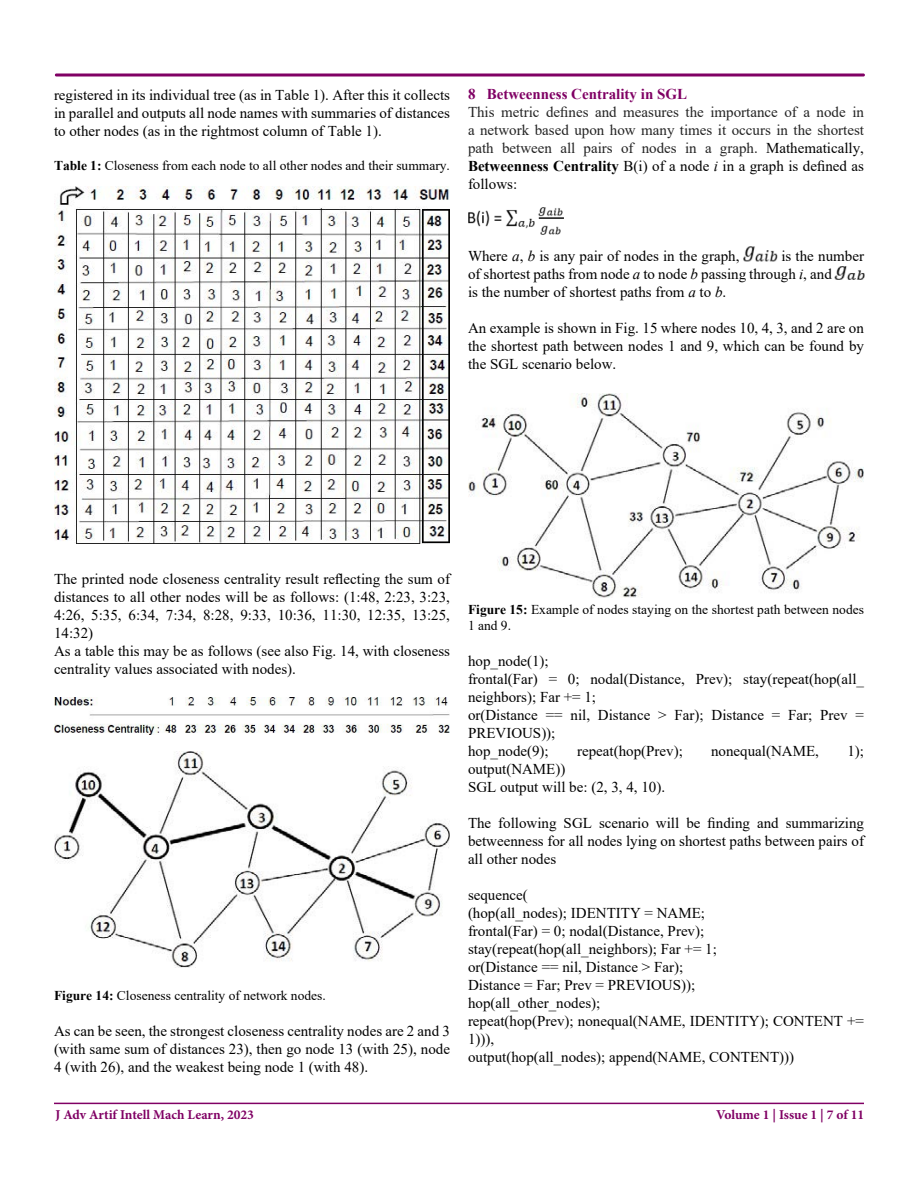
<style>
.page{position:relative;width:918px;height:1188px;background:#fff}
.page>*{position:absolute;margin:0;border:0;box-sizing:border-box;transform-origin:0 0}
.t1{font:15px/18px "Times New Roman";color:#000}
.t2{font:15px/18px "Times New Roman";color:#232323;text-align:justify}
.t3{font:700 15px "Times New Roman";color:#800064}
.t4{font:13.5px/16.2px "Times New Roman";color:#000}
.t5{font:700 13.5px "Minion Pro";color:#800064}
.s1{font-weight:700}
.s2{color:#000}
.s3{font-weight:700;color:#000}
.s4{font-style:italic;color:#000}
.s5{font-style:italic}
</style>
<div class="page">
<hr style="left:54px;top:1103px;width:810px;height:1px;background:#800064">
<div style="left:55px;top:74px;width:810px;height:2px;border:2px solid #800064"></div>
<img style="left:468px;top:208px;width:96px;height:26px">
<img style="left:744px;top:247px;width:33px;height:14px">
<img style="left:835px;top:266px;width:29px;height:13px">
<img style="left:54px;top:697px;width:396px;height:37px">
<img style="left:54px;top:752px;width:396px;height:215px">
<img style="left:54px;top:186px;width:396px;height:357px">
<img style="left:468px;top:394px;width:396px;height:204px">
<p class="t1" style="left:54px;top:85px;width:398px;text-align:justify">registered in its individual tree (as in Table 1). After this it collects in parallel and outputs all node names with summaries of distances to other nodes (as in the rightmost column of Table 1).</p>
<p class="t4" style="left:54px;top:157px;width:398px"><span class="s1">Table 1:</span> Closeness from each node to all other nodes and their summary.</p>
<p class="t3" style="left:468px;top:84px;width:221px">8 Betweenness Centrality in SGL</p>
<p class="t2" style="left:468px;top:103px;width:398px">This metric defines and measures the importance of a node in a network based upon how many times it occurs in the shortest path between all pairs of nodes in a graph. <span class="s2">Mathematically, </span><span class="s3">Betweenness Centrality</span> <span class="s2">B(i) of a node</span> <span class="s4">i</span> <span class="s2">in a graph is defined as follows:</span></p>
<p class="t1" style="left:468px;top:247px;width:398px;text-indent:313px">is the number of shortest paths from node <span class="s5">a</span> to node <span class="s5">b</span> passing through <span class="s5">i</span>, and<br>is the number of shortest paths from <span class="s5">a</span> to <span class="s5">b</span>.</p>
<p class="t1" style="left:468px;top:319px;width:398px;text-align:justify">An example is shown in Fig. 15 where nodes 10, 4, 3, and 2 are on the shortest path between nodes 1 and 9, which can be found by the SGL scenario below.</p>
<p class="t1" style="left:468px;top:247px;width:273px">Where <span class="s5">a</span>, <span class="s5">b</span> is any pair of nodes in the graph,</p>
<p class="t1" style="left:54px;top:569px;width:398px">The printed node closeness centrality result reflecting the sum of distances to all other nodes will be as follows: (1:48, 2:23, 3:23, 4:26, 5:35, 6:34, 7:34, 8:28, 9:33, 10:36, 11:30, 12:35, 13:25, 14:32)<br>As a table this may be as follows (see also Fig. 14, with closeness centrality values associated with nodes).</p>
<p class="t4" style="left:54px;top:987px;width:273px"><span class="s1">Figure 14:</span> Closeness centrality of network nodes.</p>
<p class="t1" style="left:54px;top:1021px;width:398px;text-align:justify">As can be seen, the strongest closeness centrality nodes are 2 and 3 (with same sum of distances 23), then go node 13 (with 25), node 4 (with 26), and the weakest being node 1 (with 48).</p>
<p class="t4" style="left:468px;top:601px;width:398px"><span class="s1">Figure 15:</span> Example of nodes staying on the shortest path between nodes<br>1 and 9.</p>
<p class="t1" style="left:468px;top:652px;width:398px">hop_node(1);<br>frontal(Far) = 0; nodal(Distance, Prev); stay(repeat(hop(all_ neighbors); Far += 1;<br>or(Distance == nil, Distance &gt; Far); Distance = Far; Prev =<br>PREVIOUS));<br>hop_node(9);</p>
<p class="t1" style="left:577px;top:742px;width:107px">repeat(hop(Prev);</p>
<p class="t1" style="left:711px;top:742px;width:109px">nonequal(NAME,</p>
<p class="t1" style="left:847px;top:742px;width:18px">1);</p>
<p class="t1" style="left:468px;top:760px;width:199px">output(NAME))<br>SGL output will be: (2, 3, 4, 10).</p>
<p class="t1" style="left:468px;top:814px;width:398px;text-align:justify">The following SGL scenario will be finding and summarizing betweenness for all nodes lying on shortest paths between pairs of all other nodes</p>
<p class="t1" style="left:468px;top:886px;width:398px">sequence(<br>(hop(all_nodes); IDENTITY = NAME;<br>frontal(Far) = 0; nodal(Distance, Prev); stay(repeat(hop(all_neighbors); Far += 1;<br>or(Distance == nil, Distance &gt; Far);<br>Distance = Far; Prev = PREVIOUS));<br>hop(all_other_nodes);<br>repeat(hop(Prev); nonequal(NAME, IDENTITY); CONTENT += 1))),<br>output(hop(all_nodes); append(NAME, CONTENT)))</p>
<p class="t5" style="left:55px;top:1105px;width:200px">J Adv Artif Intell Mach Learn, 2023</p>
<p class="t5" style="left:716px;top:1106px;width:150px">Volume 1 | Issue 1 | 7 of 11</p>
</div>
